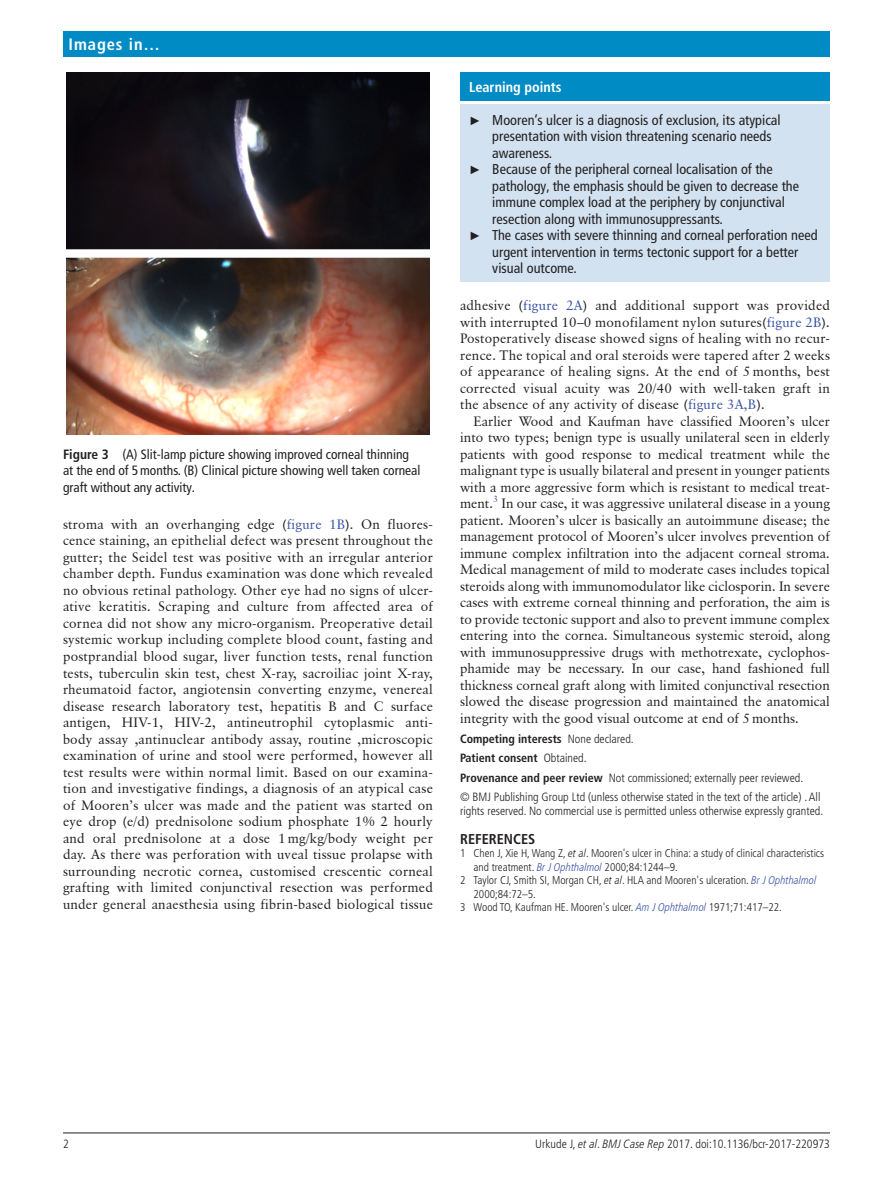
<style>
.page{position:relative;width:893px;height:1191px;background:#fff}
.page>*{position:absolute;margin:0;border:0;box-sizing:border-box;transform-origin:0 0}
.t1{font:700 condensed 16.5px "Frutiger LT Pro";letter-spacing:.055em;color:#fff}
.t2{font:condensed 14.25px "Frutiger LT Pro";color:#231f20}
.t3{font:700 condensed 14.25px "Frutiger LT Pro";color:#fff}
.t4{font:700 condensed 14.25px "Frutiger LT Std";color:#231f20}
.t5{font:13.5px/16.5px "Classical Garamond BT";letter-spacing:.015em;color:#231f20;text-align:justify}
.t6{font:condensed 13.5px/16.5px "Frutiger LT Pro";color:#231f20}
.t7{font:300 condensed 12px/19.5px "Frutiger LT Pro";color:#231f20}
.t8{font:300 condensed 11.25px "Frutiger LT Pro";color:#231f20}
.s1{font-weight:700}
.s2{color:#3853a3}
.s3{font-family:"Arial";font-stretch:normal;font-size:12px}
.s4{font-style:italic}
.s5{font-style:italic;color:#3853a3}
</style>
<div class="page">
<hr style="left:63px;top:1132px;width:767px;height:1px;background:#231f20">
<div style="left:63px;top:31px;width:767px;height:25px;background:#008bc5"></div>
<img style="left:67px;top:72px;width:362px;height:363px">
<div style="left:460px;top:72px;width:370px;height:29px;background:#008bc5"></div>
<div style="left:460px;top:105px;width:370px;height:177px;background:#d2e2f0"></div>
<p class="t1" style="left:69px;top:34px;width:93px">Images in…</p>
<p class="t6" style="left:63px;top:446px;width:359px"><span class="s1">Figure 3</span> (A) Slit-lamp picture showing improved corneal thinning at the end of 5months. (B) Clinical picture showing well taken corneal graft without any activity.</p>
<p class="t5" style="left:63px;top:516px;width:371px">stroma with an overhanging edge (<span class="s2">figure 1B</span>). On fluores&shy;cence staining, an epithelial defect was present throughout the gutter; the Seidel test was positive with an irregular anterior chamber depth. Fundus examination was done which revealed no obvious retinal pathology. Other eye had no signs of ulcer&shy;ative keratitis. Scraping and culture from affected area of cornea did not show any micro-organism. Preoperative detail systemic workup including complete blood count, fasting and postprandial blood sugar, liver function tests, renal function tests, tuberculin skin test, chest X-ray, sacroiliac joint X-ray, rheumatoid factor, angiotensin converting enzyme, venereal disease research laboratory test, hepatitis B and C surface antigen, HIV-1, HIV-2, antineutrophil cytoplasmic anti&shy;body assay ,antinuclear antibody assay, routine ,microscopic examination of urine and stool were performed, however all test results were within normal limit. Based on our examina&shy;tion and investigative findings, a diagnosis of an atypical case of Mooren’s ulcer was made and the patient was started on eye drop (e/d) prednisolone sodium phosphate 1% 2 hourly and oral prednisolone at a dose 1 mg/kg/body weight per day. As there was perforation with uveal tissue prolapse with surrounding necrotic cornea, customised crescentic corneal grafting with limited conjunctival resection was performed under general anaesthesia using fibrin-based biological tissue</p>
<p class="t3" style="left:469px;top:78px;width:94px">Learning points</p>
<p class="t2" style="left:469px;top:111px;width:313px"><span class="s3">►</span> Mooren’s ulcer is a diagnosis of exclusion, its atypical</p>
<p class="t2" style="left:492px;top:128px;width:281px">presentation with vision threatening scenario needs</p>
<p class="t2" style="left:492px;top:144px;width:61px">awareness.</p>
<p class="t2" style="left:469px;top:161px;width:305px"><span class="s3">►</span> Because of the peripheral corneal localisation of the</p>
<p class="t2" style="left:492px;top:177px;width:308px">pathology, the emphasis should be given to decrease the</p>
<p class="t2" style="left:492px;top:194px;width:294px">immune complex load at the periphery by conjunctival</p>
<p class="t2" style="left:492px;top:210px;width:232px">resection along with immunosuppressants.</p>
<p class="t2" style="left:469px;top:227px;width:350px"><span class="s3">►</span> The cases with severe thinning and corneal perforation need</p>
<p class="t2" style="left:492px;top:243px;width:307px">urgent intervention in terms tectonic support for a better</p>
<p class="t2" style="left:492px;top:260px;width:86px">visual outcome.</p>
<p class="t5" style="left:460px;top:297px;width:371px">adhesive (<span class="s2">figure 2A</span>) and additional support was provided with interrupted 10–0 monofilament nylon sutures(<span class="s2">figure 2B</span>).<br>Postoperatively disease showed signs of healing with no recur&shy;rence. The topical and oral steroids were tapered after 2 weeks of appearance of healing signs. At the end of 5 months, best corrected visual acuity was 20/40 with well-taken graft in the absence of any activity of disease (<span class="s2">figure 3A,B</span>).</p>
<p class="t5" style="left:460px;top:412px;width:371px;text-indent:14px">Earlier Wood and Kaufman have classified Mooren’s ulcer into two types; benign type is usually unilateral seen in elderly patients with good response to medical treatment while the malignant type is usually bilateral and present in younger patients with a more aggressive form which is resistant to medical treat&shy;ment.<sup>3</sup> In our case, it was aggressive unilateral disease in a young patient. Mooren’s ulcer is basically an autoimmune disease; the management protocol of Mooren’s ulcer involves prevention of immune complex infiltration into the adjacent corneal stroma.<br>Medical management of mild to moderate cases includes topical steroids along with immunomodulator like ciclosporin. In severe cases with extreme corneal thinning and perforation, the aim is to provide tectonic support and also to prevent immune complex entering into the cornea. Simultaneous systemic steroid, along with immunosuppressive drugs with methotrexate, cyclophos&shy;phamide may be necessary. In our case, hand fashioned full thickness corneal graft along with limited conjunctival resection slowed the disease progression and maintained the anatomical integrity with the good visual outcome at end of 5months.</p>
<p class="t7" style="left:460px;top:728px;width:362px"><span class="s1">Competing interests</span> None declared.<br><span class="s1">Patient consent</span> Obtained.<br><span class="s1">Provenance and peer review</span> Not commissioned; externally peer reviewed.<br>© BMJ Publishing Group Ltd (unless otherwise stated in the text of the article) . All</p>
<p class="t7" style="left:460px;top:800px;width:365px">rights reserved. No commercial use is permitted unless otherwise expressly granted.</p>
<p class="t4" style="left:460px;top:830px;width:77px">REFERENCES</p>
<p class="t8" style="left:460px;top:847px;width:365px">1 Chen J, Xie H, Wang Z, <span class="s4">et al</span>. Mooren's ulcer in China: a study of clinical characteristics</p>
<p class="t8" style="left:474px;top:860px;width:206px">and treatment. <span class="s5">Br J Ophthalmol</span> 2000;84:1244–9.</p>
<p class="t8" style="left:460px;top:874px;width:358px">2 Taylor CJ, Smith SI, Morgan CH, <span class="s4">et al</span>. HLA and Mooren's ulceration. <span class="s5">Br J Ophthalmol</span></p>
<p class="t8" style="left:474px;top:887px;width:64px">2000;84:72–5.</p>
<p class="t8" style="left:460px;top:901px;width:323px">3 Wood TO, Kaufman HE. Mooren's ulcer. <span class="s5">Am J Ophthalmol</span> 1971;71:417–22.</p>
<p class="t7" style="left:63px;top:1133px;width:7px">2</p>
<p class="t7" style="left:535px;top:1133px;width:296px">Urkude J, <span class="s4">et al</span>. <span class="s4">BMJ Case Rep</span> 2017. doi:10.1136/bcr-2017-220973</p>
</div>
